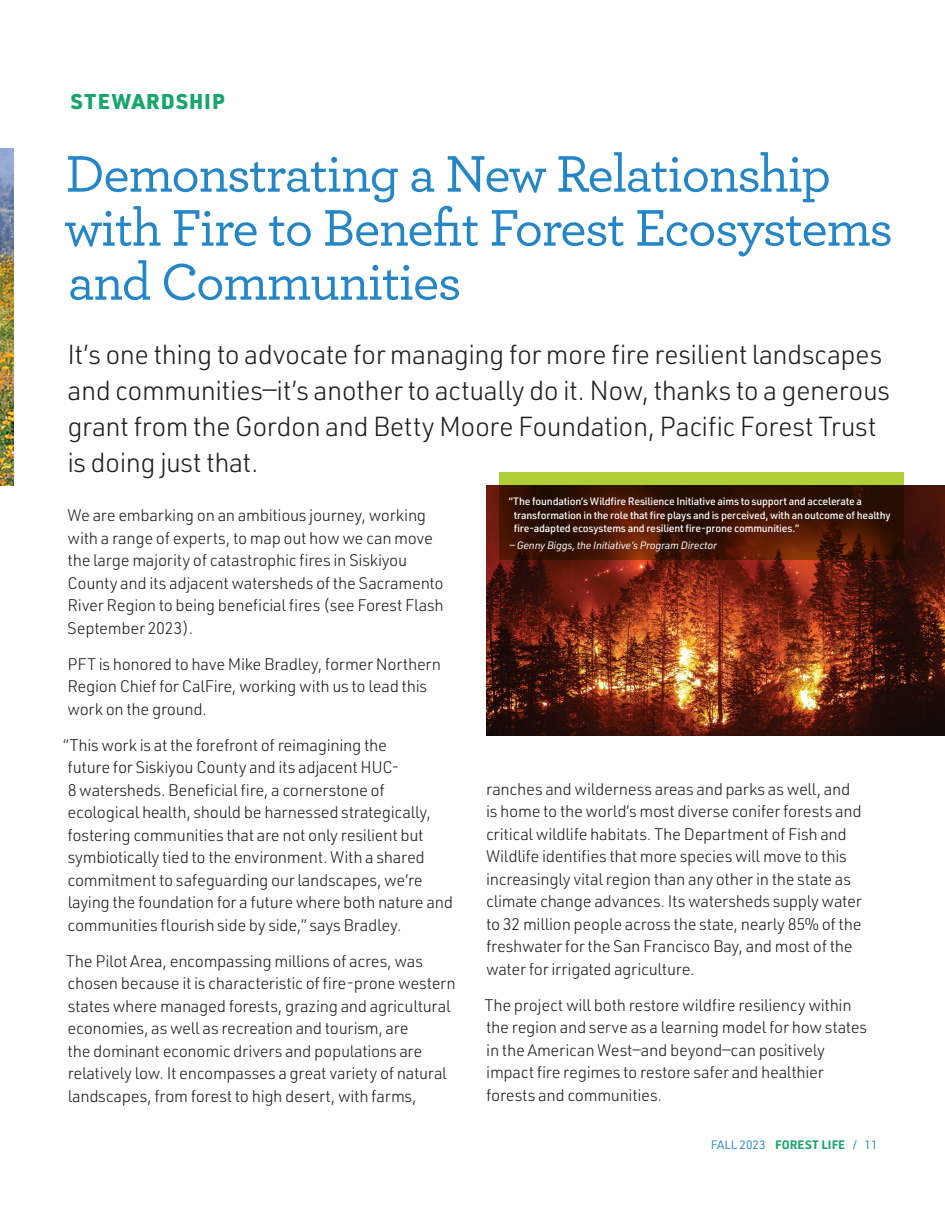
<style>
.page{position:relative;width:945px;height:1215px;background:#fff}
.page>*{position:absolute;margin:0;border:0;box-sizing:border-box;transform-origin:0 0}
.t1{font:500 54px/54px "Archer";letter-spacing:-.025em;color:#2486c7}
.t2{font:300 27px/36px "URWDIN";letter-spacing:-.02em;color:#231f20}
.t3{font:900 21px "URWDIN";letter-spacing:.05em;color:#17a66c}
.t4{font:300 16.5px/22.5px "URWDIN";letter-spacing:-.02em;color:#231f20}
.t5{font:12px "URWDIN";color:#2b88c8}
.t6{font:500 10.5px/13.5px "URWDIN";letter-spacing:-.02em;color:#fff}
.t7{font:italic 10.5px "URWDIN";letter-spacing:-.02em;color:#fff}
.s1{font-weight:700;color:#1da66d}
</style>
<div class="page">
<img style="left:486px;top:485px;width:459px;height:251px">
<svg style="left:500px;top:472px;width:404px;height:88px"></svg>
<img style="left:0;top:148px;width:14px;height:338px">
<p class="t3" style="left:71px;top:87px;width:155px">STEWARDSHIP</p>
<h1 class="t1" style="left:65px;top:144px;width:830px">Demonstrating a New Relationship with Fire to Benefit Forest Ecosystems and Communities</h1>
<p class="t2" style="left:68px;top:335px;width:824px">It’s one thing to advocate for managing for more fire resilient landscapes and communities—it’s another to actually do it. Now, thanks to a generous grant from the Gordon and Betty Moore Foundation, Pacific Forest Trust is doing just that.</p>
<p class="t4" style="left:67px;top:504px;width:378px">We are embarking on an ambitious journey, working with a range of experts, to map out how we can move the large majority of catastrophic fires in Siskiyou County and its adjacent watersheds of the Sacramento River Region to being beneficial fires (see Forest Flash September 2023).</p>
<p class="t4" style="left:67px;top:652px;width:375px">PFT is honored to have Mike Bradley, former Northern<br>Region Chief for CalFire, working with us to lead this work on the ground.</p>
<p class="t4" style="left:63px;top:733px;width:391px">“This work is at the forefront of reimagining the<br>future for Siskiyou County and its adjacent HUC-<br>8 watersheds. Beneficial fire, a cornerstone of ecological health, should be harnessed strategically, fostering communities that are not only resilient but symbiotically tied to the environment. With a shared commitment to safeguarding our landscapes, we’re laying the foundation for a future where both nature and communities flourish side by side,” says Bradley.</p>
<p class="t4" style="left:66px;top:949px;width:391px">The Pilot Area, encompassing millions of acres, was chosen because it is characteristic of fire-prone western states where managed forests, grazing and agricultural economies, as well as recreation and tourism, are<br>the dominant economic drivers and populations are relatively low. It encompasses a great variety of natural landscapes, from forest to high desert, with farms,</p>
<p class="t6" style="left:514px;top:494px;width:378px;text-indent:-5px">“The foundation’s Wildfire Resilience Initiative aims to support and accelerate a transformation in the role that fire plays and is perceived, with an outcome of healthy fire-adapted ecosystems and resilient fire-prone communities.”</p>
<p class="t7" style="left:509px;top:538px;width:209px">— Genny Biggs, the Initiative’s Program Director</p>
<p class="t4" style="left:486px;top:777px;width:377px">ranches and wilderness areas and parks as well, and is home to the world’s most diverse conifer forests and critical wildlife habitats. The Department of Fish and Wildlife identifies that more species will move to this increasingly vital region than any other in the state as climate change advances. Its watersheds supply water to 32 million people across the state, nearly 85% of the freshwater for the San Francisco Bay, and most of the water for irrigated agriculture.</p>
<p class="t4" style="left:484px;top:993px;width:384px">The project will both restore wildfire resiliency within the region and serve as a learning model for how states in the American West—and beyond—can positively impact fire regimes to restore safer and healthier forests and communities.</p>
<p class="t5" style="left:711px;top:1137px;width:168px">FALL 2023 <span class="s1">FOREST LIFE</span> / 11</p>
</div>
